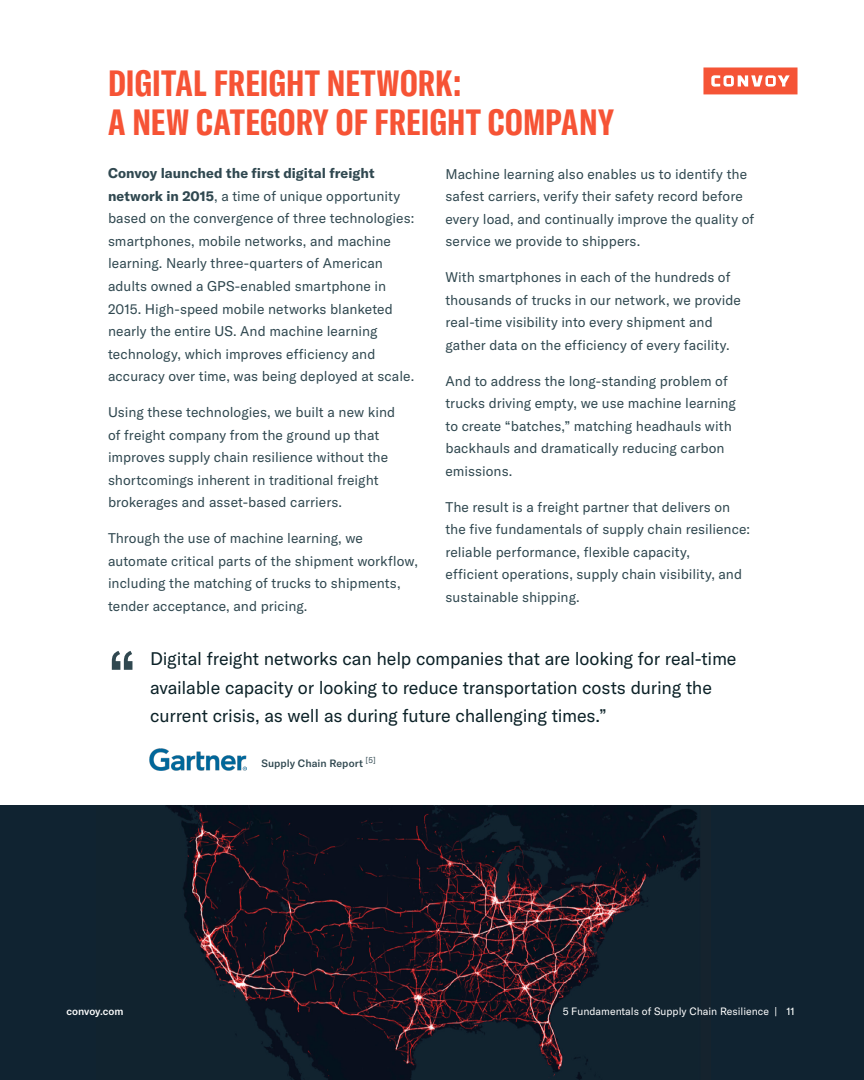
<style>
.page{position:relative;width:864px;height:1080px;background:#fff}
.page>*{position:absolute;margin:0;border:0;box-sizing:border-box;transform-origin:0 0}
.t1{font:73.5px "GT America";color:#304850}
.t2{font:700 extra-condensed 36px/39px "GT America";letter-spacing:.005em;color:#f65335}
.t3{font:18px/28.5px "GT America";letter-spacing:-.01em;color:#0b2127}
.t4{font:13.8px/22.5px "GT America";color:#304850}
.t5{font:10.5px "GT America";color:#fff}
.t6{font:500 10.5px "GT America";letter-spacing:.01em;color:#304850}
.t7{font:500 10.5px "GT America";color:#fff}
.s1{font-weight:700}
</style>
<div class="page">
<div style="left:0;top:806px;width:864px;height:274px;background:#102331"></div>
<img style="left:165px;top:806px;width:535px;height:274px">
<svg style="left:703px;top:67px;width:95px;height:27px;background:#f6775f"></svg>
<img style="left:149px;top:748px;width:97px;height:23px">
<h2 class="t2" style="left:108px;top:63px;width:508px">DIGITAL FREIGHT NETWORK:<br>A NEW CATEGORY OF FREIGHT COMPANY</h2>
<p class="t4" style="left:108px;top:162px;width:308px"><span class="s1">Convoy launched the first digital freight network in 2015</span>, a time of unique opportunity based on the convergence of three technologies: smartphones, mobile networks, and machine learning. Nearly three-quarters of American adults owned a GPS-enabled smartphone in 2015. High-speed mobile networks blanketed nearly the entire US. And machine learning technology, which improves efficiency and accuracy over time, was being deployed at scale.</p>
<p class="t4" style="left:108px;top:401px;width:289px">Using these technologies, we built a new kind of freight company from the ground up that improves supply chain resilience without the shortcomings inherent in traditional freight brokerages and asset-based carriers.</p>
<p class="t4" style="left:108px;top:527px;width:312px">Through the use of machine learning, we automate critical parts of the shipment workflow, including the matching of trucks to shipments, tender acceptance, and pricing.</p>
<p class="t4" style="left:445px;top:162px;width:310px">Machine learning also enables us to identify the safest carriers, verify their safety record before every load, and continually improve the quality of service we provide to shippers.</p>
<p class="t4" style="left:445px;top:266px;width:297px">With smartphones in each of the hundreds of thousands of trucks in our network, we provide real-time visibility into every shipment and gather data on the efficiency of every facility.</p>
<p class="t4" style="left:445px;top:370px;width:292px">And to address the long-standing problem of trucks driving empty, we use machine learning to create “batches,” matching headhauls with backhauls and dramatically reducing carbon emissions.</p>
<p class="t4" style="left:445px;top:496px;width:306px">The result is a freight partner that delivers on the five fundamentals of supply chain resilience: reliable performance, flexible capacity,<br>efficient operations, supply chain visibility, and sustainable shipping.</p>
<h1 class="t1" style="left:107px;top:635px;width:32px">“</h1>
<h3 class="t3" style="left:150px;top:644px;width:588px">Digital freight networks can help companies that are looking for real-time available capacity or looking to reduce transportation costs during the current crisis, as well as during future challenging times.”</h3>
<p class="t6" style="left:261px;top:757px;width:116px">Supply Chain Report <sup>[5]</sup></p>
<p class="t7" style="left:66px;top:1005px;width:58px">convoy.com</p>
<p class="t5" style="left:563px;top:1005px;width:234px">5 Fundamentals of Supply Chain Resilience | 11</p>
</div>
